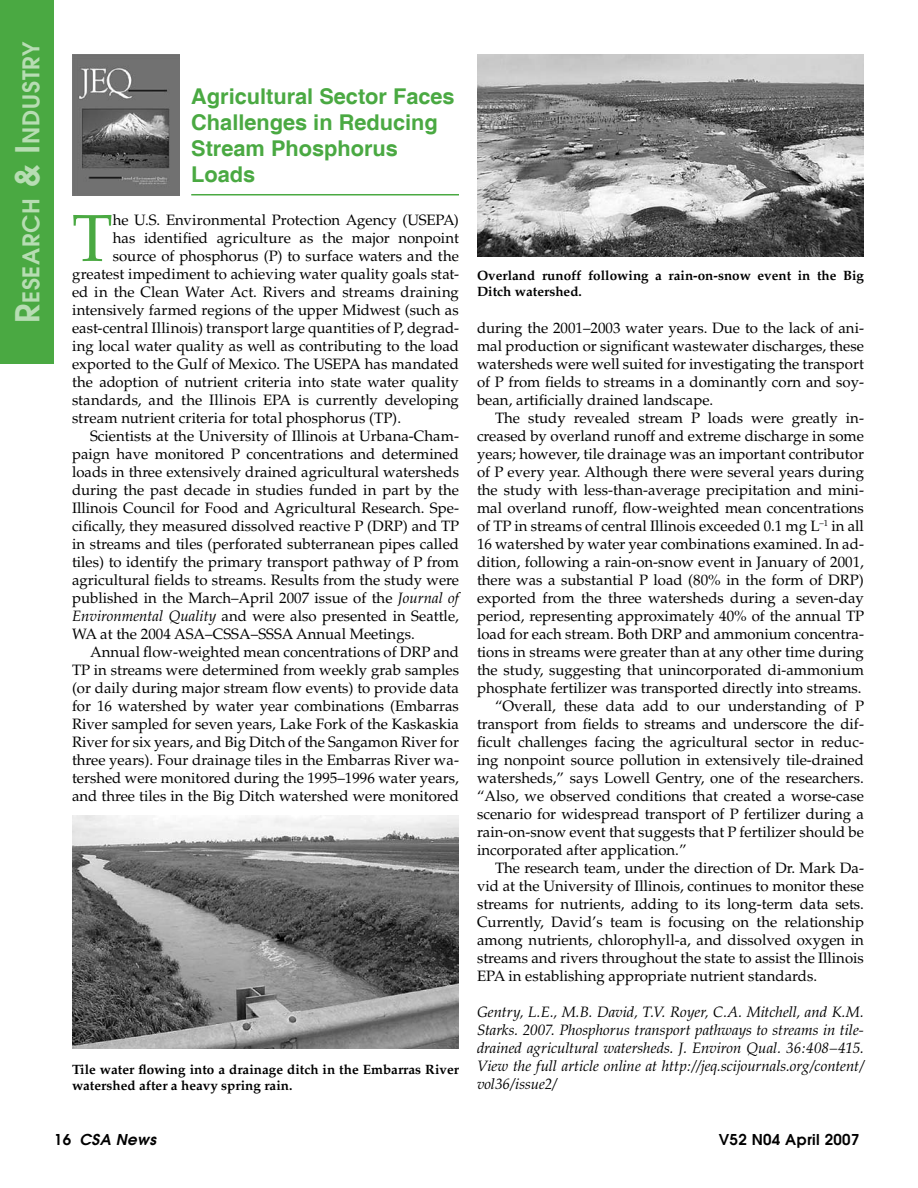
<style>
.page{position:relative;width:918px;height:1188px;background:#fff}
.page>*{position:absolute;margin:0;border:0;box-sizing:border-box;transform-origin:0 0}
.t1{font:66.45px "Palatino";color:#4aa942}
.t2{font:600 23.1px "Avant Garde";letter-spacing:.035em;color:#b7ddb3}
.t3{font:700 21.75px/26.1px "Helvetica";color:#4aa942}
.t4{font:15px/18px "Palatino";color:#000;text-align:justify}
.t5{font:italic 15px/18px "Palatino";letter-spacing:-.005em;color:#000;text-align:justify}
.t6{font:600 15px "Avant Garde";letter-spacing:.025em;color:#000}
.t7{font:italic 600 15px "Avant Garde";letter-spacing:.025em;color:#000}
.t8{font:700 13.5px/16.2px "Palatino";color:#000}
.s1{font-size:33px}
.s2{font-style:italic}
.s3{font-style:normal}
</style>
<div class="page">
<div style="left:0;top:0;width:54px;height:364px;background:#4aa942"></div>
<hr style="left:191px;top:194px;width:268px;height:1px;background:#4aa942">
<img style="left:72px;top:54px;width:108px;height:141px">
<img style="left:477px;top:54px;width:387px;height:203px">
<img style="left:72px;top:816px;width:387px;height:232px">
<h2 class="t2" style="left:16px;top:323px;width:283px;rotate:-90deg"><span class="s1">R</span>esearch <span class="s1">&amp; I</span> ndustry</h2>
<h3 class="t3" style="left:191px;top:84px;width:265px">Agricultural Sector Faces<br>Challenges in Reducing<br>Stream Phosphorus<br>Loads</h3>
<h1 class="t1" style="left:72px;top:199px;width:42px">T</h1>
<p class="t4" style="left:113px;top:211px;width:348px">he U.S. Environmental Protection Agency (USEPA)</p>
<p class="t4" style="left:113px;top:229px;width:348px">has identified agriculture as the major nonpoint</p>
<p class="t4" style="left:113px;top:247px;width:348px">source of phosphorus (P) to surface waters and the</p>
<p class="t4" style="left:72px;top:265px;width:388px">greatest impediment to achieving water quality goals stat-</p>
<p class="t4" style="left:72px;top:283px;width:389px">ed in the Clean Water Act. Rivers and streams draining</p>
<p class="t4" style="left:72px;top:301px;width:388px">intensively farmed regions of the upper Midwest (such as</p>
<p class="t4" style="left:72px;top:319px;width:389px">east-central Illinois) transport large quantities of P, degrad-</p>
<p class="t4" style="left:72px;top:337px;width:388px">ing local water quality as well as contributing to the load</p>
<p class="t4" style="left:72px;top:355px;width:388px">exported to the Gulf of Mexico. The USEPA has mandated</p>
<p class="t4" style="left:72px;top:373px;width:388px">the adoption of nutrient criteria into state water quality</p>
<p class="t4" style="left:72px;top:391px;width:389px">standards, and the Illinois EPA is currently developing</p>
<p class="t4" style="left:72px;top:409px;width:331px">stream nutrient criteria for total phosphorus (TP).</p>
<p class="t4" style="left:90px;top:427px;width:370px">Scientists at the University of Illinois at Urbana-Cham-</p>
<p class="t4" style="left:72px;top:445px;width:389px">paign have monitored P concentrations and determined</p>
<p class="t4" style="left:72px;top:463px;width:389px">loads in three extensively drained agricultural watersheds</p>
<p class="t4" style="left:72px;top:481px;width:389px">during the past decade in studies funded in part by the</p>
<p class="t4" style="left:72px;top:499px;width:388px">Illinois Council for Food and Agricultural Research. Spe-</p>
<p class="t4" style="left:72px;top:517px;width:389px">cifically, they measured dissolved reactive P (DRP) and TP</p>
<p class="t4" style="left:72px;top:535px;width:389px">in streams and tiles (perforated subterranean pipes called</p>
<p class="t4" style="left:72px;top:553px;width:389px">tiles) to identify the primary transport pathway of P from</p>
<p class="t4" style="left:72px;top:571px;width:389px">agricultural fields to streams. Results from the study were</p>
<p class="t4" style="left:72px;top:589px;width:389px">published in the March–April 2007 issue of the <span class="s2">Journal of</span></p>
<p class="t4" style="left:72px;top:607px;width:388px"><span class="s2">Environmental Quality</span> and were also presented in Seattle,</p>
<p class="t4" style="left:72px;top:625px;width:344px">WA at the 2004 ASA–CSSA–SSSA Annual Meetings.</p>
<p class="t4" style="left:90px;top:643px;width:370px">Annual flow-weighted mean concentrations of DRP and</p>
<p class="t4" style="left:72px;top:661px;width:389px">TP in streams were determined from weekly grab samples</p>
<p class="t4" style="left:72px;top:679px;width:389px">(or daily during major stream flow events) to provide data</p>
<p class="t4" style="left:72px;top:697px;width:388px">for 16 watershed by water year combinations (Embarras</p>
<p class="t4" style="left:72px;top:715px;width:388px">River sampled for seven years, Lake Fork of the Kaskaskia</p>
<p class="t4" style="left:72px;top:733px;width:388px">River for six years, and Big Ditch of the Sangamon River for</p>
<p class="t4" style="left:72px;top:751px;width:389px">three years). Four drainage tiles in the Embarras River wa-</p>
<p class="t4" style="left:72px;top:769px;width:389px">tershed were monitored during the 1995–1996 water years,</p>
<p class="t4" style="left:72px;top:787px;width:388px">and three tiles in the Big Ditch watershed were monitored</p>
<p class="t8" style="left:72px;top:1061px;width:389px">Tile water flowing into a drainage ditch in the Embarras River watershed after a heavy spring rain.</p>
<p class="t8" style="left:477px;top:267px;width:389px">Overland runoff following a rain-on-snow event in the Big<br>Ditch watershed.</p>
<p class="t4" style="left:477px;top:319px;width:389px">during the 2001–2003 water years. Due to the lack of ani&shy;mal production or significant wastewater discharges, these watersheds were well suited for investigating the transport of P from fields to streams in a dominantly corn and soy&shy;bean, artificially drained landscape.</p>
<p class="t4" style="left:495px;top:409px;width:370px">The study revealed stream P loads were greatly in-</p>
<p class="t4" style="left:477px;top:427px;width:389px">creased by overland runoff and extreme discharge in some</p>
<p class="t4" style="left:477px;top:445px;width:388px">years; however, tile drainage was an important contributor</p>
<p class="t4" style="left:477px;top:463px;width:389px">of P every year. Although there were several years during</p>
<p class="t4" style="left:477px;top:481px;width:388px">the study with less-than-average precipitation and mini-</p>
<p class="t4" style="left:477px;top:499px;width:388px">mal overland runoff, flow-weighted mean concentrations</p>
<p class="t4" style="left:477px;top:517px;width:389px">of TP in streams of central Illinois exceeded 0.1 mg L<sup>–1</sup> in all</p>
<p class="t4" style="left:477px;top:535px;width:389px">16 watershed by water year combinations examined. In ad-</p>
<p class="t4" style="left:477px;top:553px;width:388px">dition, following a rain-on-snow event in January of 2001,</p>
<p class="t4" style="left:477px;top:571px;width:388px">there was a substantial P load (80% in the form of DRP)</p>
<p class="t4" style="left:477px;top:589px;width:388px">exported from the three watersheds during a seven-day</p>
<p class="t4" style="left:477px;top:607px;width:389px">period, representing approximately 40% of the annual TP</p>
<p class="t4" style="left:477px;top:625px;width:389px">load for each stream. Both DRP and ammonium concentra-</p>
<p class="t4" style="left:477px;top:643px;width:388px">tions in streams were greater than at any other time during</p>
<p class="t4" style="left:477px;top:661px;width:388px">the study, suggesting that unincorporated di-ammonium</p>
<p class="t4" style="left:477px;top:679px;width:386px">phosphate fertilizer was transported directly into streams.</p>
<p class="t4" style="left:495px;top:697px;width:371px">“Overall, these data add to our understanding of P</p>
<p class="t4" style="left:477px;top:715px;width:388px">transport from fields to streams and underscore the dif-</p>
<p class="t4" style="left:477px;top:733px;width:388px">ficult challenges facing the agricultural sector in reduc-</p>
<p class="t4" style="left:477px;top:751px;width:389px">ing nonpoint source pollution in extensively tile-drained</p>
<p class="t4" style="left:477px;top:769px;width:388px">watersheds,” says Lowell Gentry, one of the researchers.</p>
<p class="t4" style="left:477px;top:787px;width:388px">“Also, we observed conditions that created a worse-case</p>
<p class="t4" style="left:477px;top:805px;width:388px">scenario for widespread transport of P fertilizer during a</p>
<p class="t4" style="left:477px;top:823px;width:388px">rain-on-snow event that suggests that P fertilizer should be</p>
<p class="t4" style="left:477px;top:841px;width:211px">incorporated after application.”</p>
<p class="t4" style="left:495px;top:859px;width:370px">The research team, under the direction of Dr. Mark Da-</p>
<p class="t4" style="left:477px;top:877px;width:388px">vid at the University of Illinois, continues to monitor these</p>
<p class="t4" style="left:477px;top:895px;width:388px">streams for nutrients, adding to its long-term data sets.</p>
<p class="t4" style="left:477px;top:913px;width:389px">Currently, David’s team is focusing on the relationship</p>
<p class="t4" style="left:477px;top:931px;width:389px">among nutrients, chlorophyll-a, and dissolved oxygen in</p>
<p class="t4" style="left:477px;top:949px;width:388px">streams and rivers throughout the state to assist the Illinois</p>
<p class="t4" style="left:477px;top:967px;width:342px">EPA in establishing appropriate nutrient standards.</p>
<p class="t5" style="left:477px;top:1003px;width:388px">Gentry, L.E., M.B. David, T.V. Royer, C.A. Mitchell, and K.M.<br>Starks. 2007. Phosphorus transport pathways to streams in tile&shy;drained agricultural watersheds. J. Environ Qual. 36:408–415.<br>View the full article online at http://jeq.scijournals.org/content/ vol36/issue2/</p>
<p class="t7" style="left:54px;top:1130px;width:104px"><span class="s3">16</span> CSA News</p>
<p class="t6" style="left:719px;top:1130px;width:142px">V52 N04 April 2007</p>
</div>
